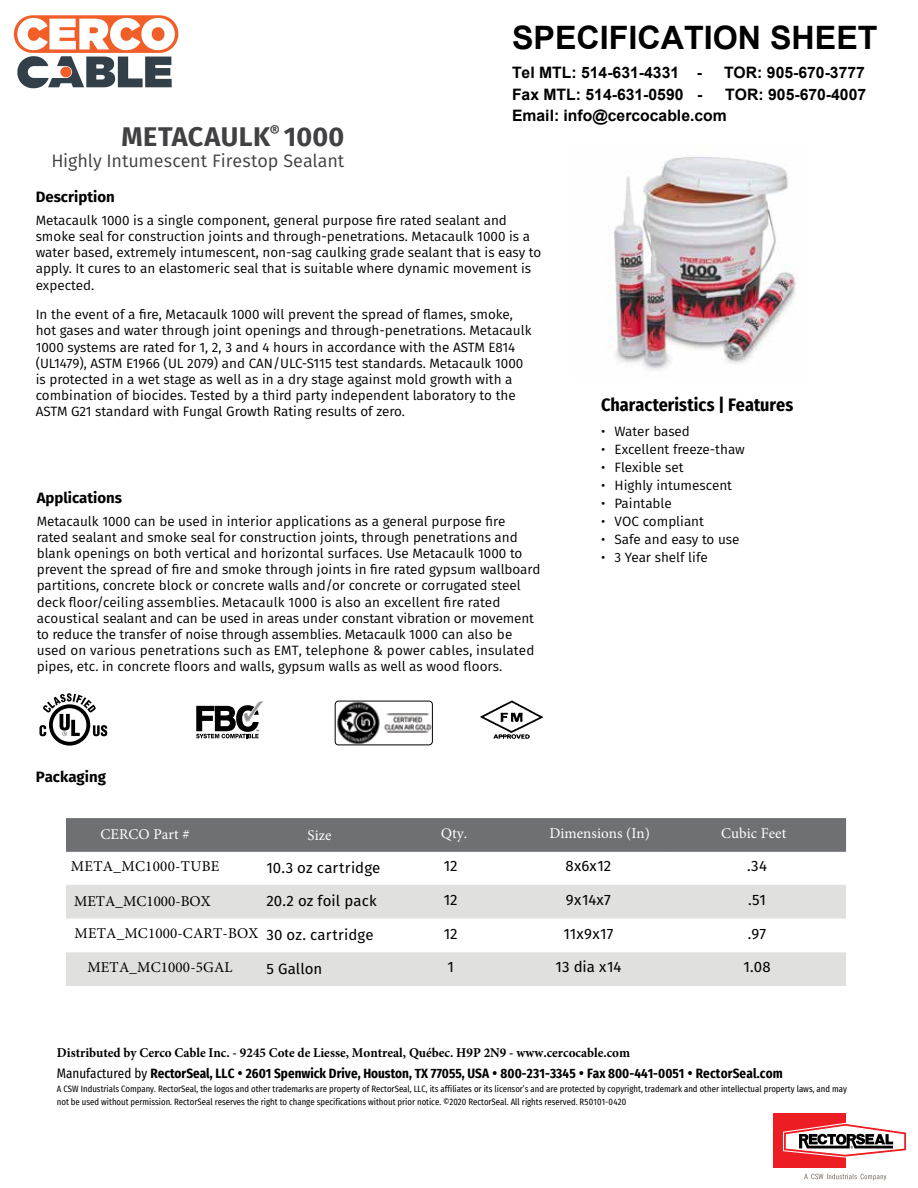
<style>
.page{position:relative;width:918px;height:1188px;background:#fff}
.page>*{position:absolute;margin:0;border:0;box-sizing:border-box;transform-origin:0 0}
.t1{font:700 32.25px "Arial";color:#000}
.t2{font:700 27px "Fira Sans";letter-spacing:.01em;color:#414042}
.t3{font:18px "Fira Sans";letter-spacing:-.005em;color:#414042}
.t4{font:700 18px "Fira Sans Condensed";color:#000}
.t5{font:700 15.75px/21.8px "Arial";color:#000}
.t6{font:15px "Fira Sans";letter-spacing:.01em;color:#000}
.t7{font:15px "Minion Pro";letter-spacing:.01em;color:#000}
.t8{font:15px "Minion Pro";letter-spacing:.005em;color:#fff}
.t9{font:700 15px "Fira Sans";color:#000}
.t10{font:13.5px/16.2px "Fira Sans";color:#000}
.t11{font:700 13.5px "Fira Sans Condensed";color:#000}
.t12{font:700 13.5px "Minion Pro";color:#000}
.t13{font:9px/12.9px "Fira Sans Condensed";color:#000}
.s1{font-style:inherit}
.s2{font-family:"Fira Sans"}
.s3{font-weight:400}
</style>
<div class="page">
<img style="left:608px;top:156px;width:190px;height:214px">
<div style="left:66px;top:818px;width:780px;height:34px;background:#6f7073"></div>
<svg style="left:66px;top:885px;width:780px;height:101px;fill:#e0e0df"></svg>
<div style="left:773px;top:1113px;width:72px;height:55px;background:#ed1d24"></div>
<svg style="left:783px;top:1123px;width:123px;height:35px"></svg>
<svg style="left:804px;top:1174px;width:82px;height:6px"></svg>
<img style="left:13px;top:15px;width:166px;height:74px">
<img style="left:480px;top:700px;width:64px;height:39px">
<svg style="left:39px;top:693px;width:68px;height:53px"></svg>
<svg style="left:196px;top:701px;width:67px;height:37px"></svg>
<img style="left:334px;top:700px;width:99px;height:46px">
<div style="left:335px;top:701px;width:98px;height:44px;border:1px solid #000;border-radius:3px"></div>
<h2 class="t2" style="left:121px;top:114px;width:224px">METACAULK<sup>®</sup> 1000</h2>
<h3 class="t3" style="left:51px;top:147px;width:295px">Highly Intumescent Firestop Sealant</h3>
<h1 class="t1" style="left:512px;top:20px;width:367px">SPECIFICATION SHEET</h1>
<p class="t5" style="left:512px;top:62px;width:192px">Tel MTL: 514-631-4331 -</p>
<p class="t5" style="left:724px;top:62px;width:142px">TOR: 905-670-3777</p>
<p class="t5" style="left:512px;top:83px;width:192px"><span class="s1">Fax</span> MTL: 514-631-0590 -</p>
<p class="t5" style="left:512px;top:83px;width:356px;text-indent:213px">TOR: 905-670-4007<br><span class="s1">Email:</span> info<span class="s1">@</span>cercocable<span class="s1">.com</span></p>
<p class="t9" style="left:36px;top:184px;width:81px">Description</p>
<p class="t10" style="left:36px;top:212px;width:507px">Metacaulk 1000 is a single component, general purpose fire rated sealant and smoke seal for construction joints and through-penetrations. Metacaulk 1000 is a water based, extremely intumescent, non-sag caulking grade sealant that is easy to apply. It cures to an elastomeric seal that is suitable where dynamic movement is expected.</p>
<p class="t10" style="left:36px;top:306px;width:497px">In the event of a fire, Metacaulk 1000 will prevent the spread of flames, smoke, hot gases and water through joint openings and through-penetrations. Metacaulk 1000 systems are rated for 1, 2, 3 and 4 hours in accordance with the ASTM E814 (UL1479), ASTM E1966 (UL 2079) and CAN/ULC-S115 test standards. Metacaulk 1000 is protected in a wet stage as well as in a dry stage against mold growth with a combination of biocides. Tested by a third party independent laboratory to the ASTM G21 standard with Fungal Growth Rating results of zero.</p>
<p class="t9" style="left:37px;top:485px;width:87px">Applications</p>
<p class="t10" style="left:37px;top:513px;width:505px">Metacaulk 1000 can be used in interior applications as a general purpose fire rated sealant and smoke seal for construction joints, through penetrations and blank openings on both vertical and horizontal surfaces. Use Metacaulk 1000 to prevent the spread of fire and smoke through joints in fire rated gypsum wallboard partitions, concrete block or concrete walls and/or concrete or corrugated steel deck floor/ceiling assemblies. Metacaulk 1000 is also an excellent fire rated acoustical sealant and can be used in areas under constant vibration or movement to reduce the transfer of noise through assemblies. Metacaulk 1000 can also be used on various penetrations such as EMT, telephone &amp; power cables, insulated pipes, etc. in concrete floors and walls, gypsum walls as well as wood floors.</p>
<p class="t9" style="left:36px;top:764px;width:72px">Packaging</p>
<h3 class="t4" style="left:601px;top:390px;width:194px">Characteristics | Features</h3>
<p class="t10" style="left:601px;top:423px;width:90px">• Water based</p>
<p class="t10" style="left:601px;top:441px;width:145px">• Excellent freeze-thaw</p>
<p class="t10" style="left:601px;top:459px;width:84px">• Flexible set</p>
<p class="t10" style="left:601px;top:477px;width:132px">• Highly intumescent</p>
<p class="t10" style="left:601px;top:495px;width:72px">• Paintable</p>
<p class="t10" style="left:601px;top:513px;width:104px">• VOC compliant</p>
<p class="t10" style="left:601px;top:531px;width:140px">• Safe and easy to use</p>
<p class="t10" style="left:601px;top:549px;width:108px">• 3 Year shelf life</p>
<p class="t8" style="left:101px;top:824px;width:91px">CERCO Part #</p>
<p class="t8" style="left:308px;top:825px;width:26px">Size</p>
<p class="t8" style="left:441px;top:823px;width:28px;rotate:2deg">Qty.</p>
<p class="t8" style="left:549px;top:823px;width:102px">Dimensions (In)</p>
<p class="t8" style="left:721px;top:823px;width:67px">Cubic Feet</p>
<p class="t7" style="left:71px;top:856px;width:150px">META_MC1000-TUBE</p>
<p class="t6" style="left:266px;top:856px;width:116px">10.3 oz cartridge</p>
<p class="t6" style="left:444px;top:855px;width:15px">12</p>
<p class="t6" style="left:565px;top:855px;width:47px">8x6x12</p>
<p class="t6" style="left:747px;top:855px;width:22px">.34</p>
<p class="t7" style="left:74px;top:891px;width:138px">META_MC1000-BOX</p>
<p class="t6" style="left:266px;top:890px;width:112px">20.2 oz foil pack</p>
<p class="t6" style="left:444px;top:888px;width:15px">12</p>
<p class="t6" style="left:566px;top:888px;width:46px">9x14x7</p>
<p class="t6" style="left:748px;top:888px;width:20px">.51</p>
<p class="t7" style="left:75px;top:923px;width:301px">META_MC1000-CART-BOX <span class="s2">30 oz. cartridge</span></p>
<p class="t6" style="left:444px;top:922px;width:15px">12</p>
<p class="t6" style="left:563px;top:922px;width:52px">11x9x17</p>
<p class="t6" style="left:748px;top:922px;width:20px">.97</p>
<p class="t7" style="left:87px;top:957px;width:147px">META_MC1000-5GAL</p>
<p class="t6" style="left:266px;top:957px;width:58px">5 Gallon</p>
<p class="t6" style="left:448px;top:956px;width:8px">1</p>
<p class="t6" style="left:555px;top:956px;width:67px">13 dia x14</p>
<p class="t6" style="left:743px;top:956px;width:29px">1.08</p>
<p class="t12" style="left:57px;top:1043px;width:575px">Distributed by Cerco Cable Inc. - 9245 Cote de Liesse, Montreal, Québec. H9P 2N9 - www.cercocable.com</p>
<p class="t11" style="left:57px;top:1062px;width:727px"><span class="s3">Manufactured by</span> RectorSeal, LLC • 2601 Spenwick Drive, Houston, TX 77055, USA • 800-231-3345 • Fax 800-441-0051 • RectorSeal.com</p>
<p class="t13" style="left:57px;top:1082px;width:792px">A CSW Industrials Company. RectorSeal, the logos and other trademarks are property of RectorSeal, LLC, its affiliates or its licensor’s and are protected by copyright, trademark and other intellectual property laws, and may not be used without permission. RectorSeal reserves the right to change specifications without prior notice. ©2020 RectorSeal. All rights reserved. R50101-0420</p>
</div>
